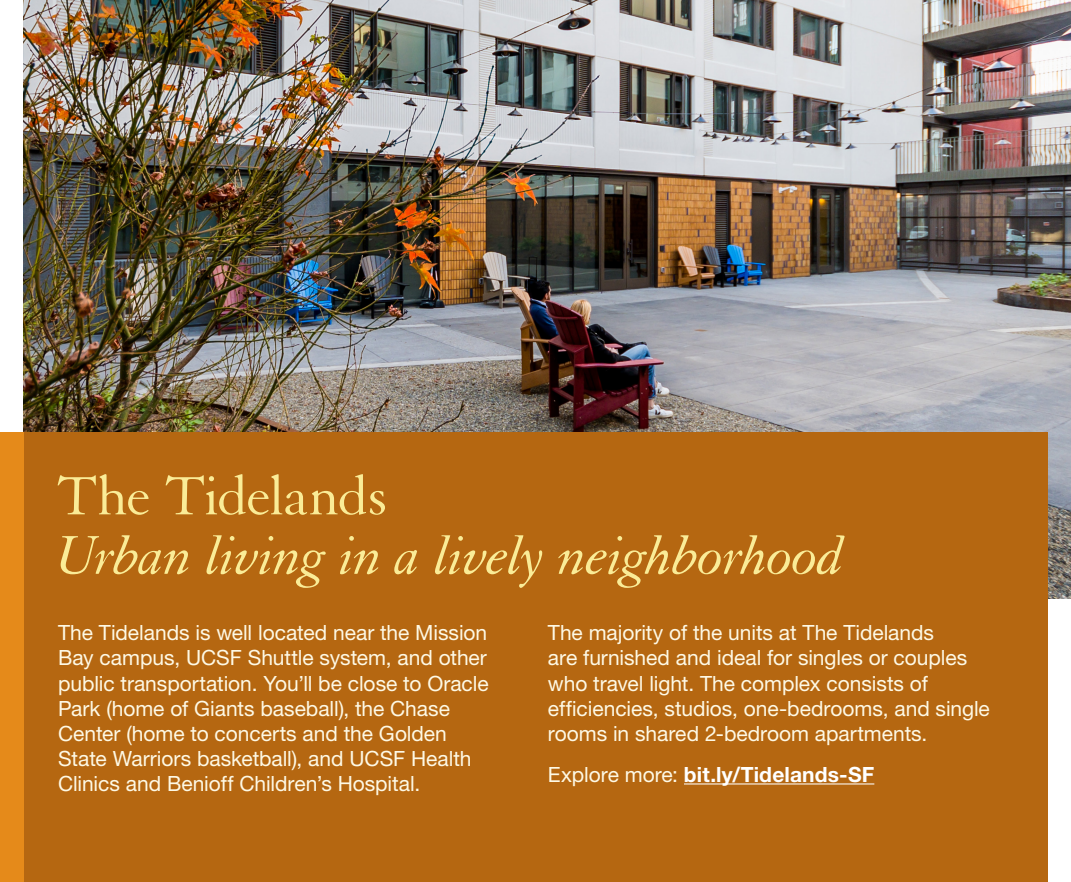
<style>
.page{position:relative;width:1071px;height:882px;background:#fff}
.page>*{position:absolute;margin:0;border:0;box-sizing:border-box;transform-origin:0 0}
.t1{font:italic 59.5px/59.5px "Granjon LT Std";letter-spacing:-.015em;color:#faec97}
.body{font:21px/25.2px "Helvetica Neue LT Std";letter-spacing:-.005em;color:#fef9e5}
.body-2{font:700 21px "Helvetica Neue LT Std";letter-spacing:.01em;color:#fff}
.s1{font-style:normal}
.s2{font-weight:400;color:#fef9e5}
</style>
<div class="page">
<img style="left:24px;top:0;width:1047px;height:598px">
<div style="left:0;top:433px;width:1047px;height:449px;background:#b56711"></div>
<div style="left:0;top:433px;width:24px;height:449px;background:#e58a1a"></div>
<hr style="left:684px;top:783px;width:190px;height:2px;background:#fff">
<p class="t1" style="left:56px;top:468px;width:790px"><span class="s1">The Tidelands<br></span>Urban living in a lively neighborhood</p>
<p class="body" style="left:58px;top:620px;width:432px">The Tidelands is well located near the Mission Bay campus, UCSF Shuttle system, and other public transportation. You’ll be close to Oracle Park (home of Giants baseball), the Chase Center (home to concerts and the Golden State Warriors basketball), and UCSF Health Clinics and Benioff Children’s Hospital.</p>
<p class="body" style="left:548px;top:620px;width:444px">The majority of the units at The Tidelands<br>are furnished and ideal for singles or couples who travel light. The complex consists of efficiencies, studios, one-bedrooms, and single rooms in shared 2-bedroom apartments.</p>
<p class="body-2" style="left:548px;top:761px;width:328px"><span class="s2">Explore more:</span> bit.ly/Tidelands-SF</p>
</div>
